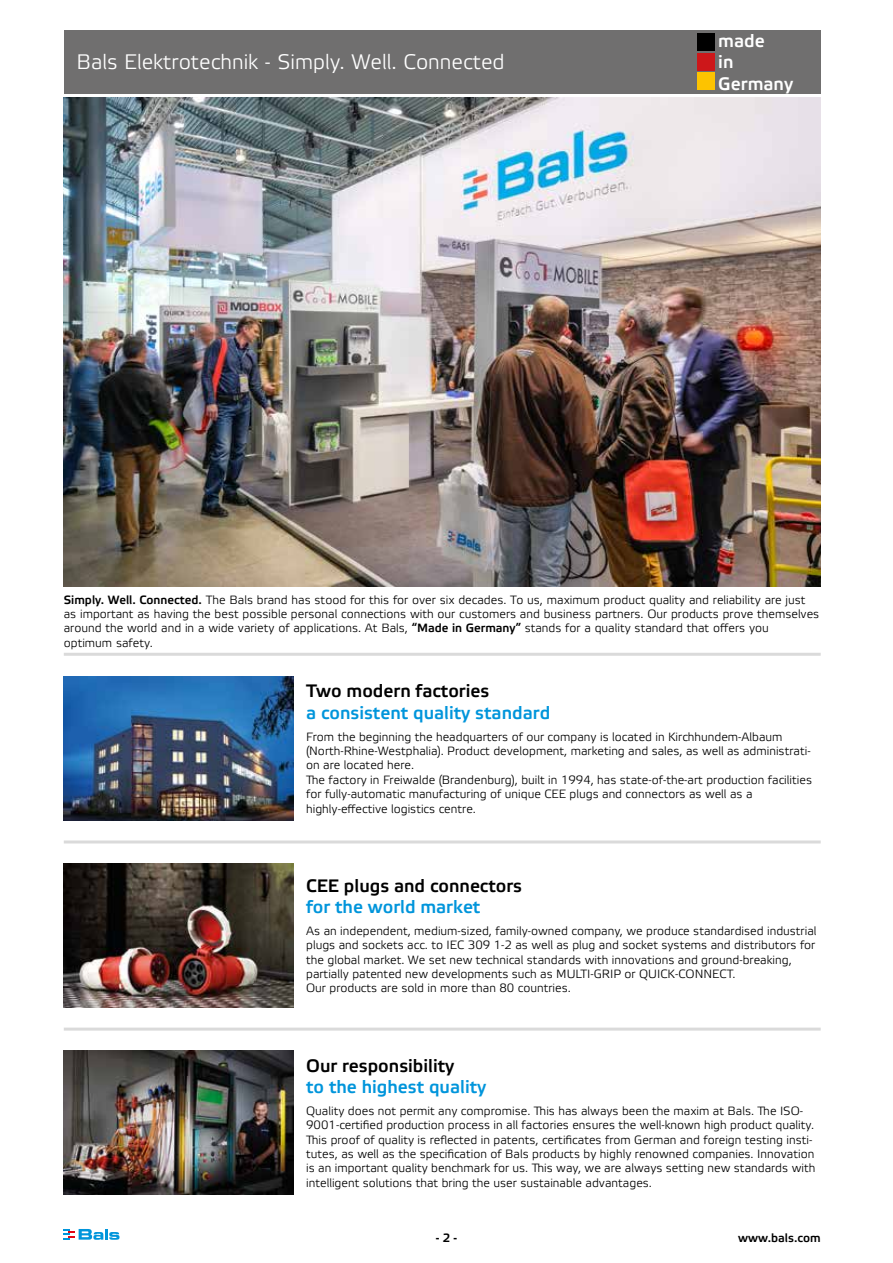
<style>
.page{position:relative;width:893px;height:1263px;background:#fff}
.page>*{position:absolute;margin:0;border:0;box-sizing:border-box;transform-origin:0 0}
.t1{font:300 21px "Etelka";color:#fff}
.t2{font:500 18px "Etelka";color:#0095db}
.t3{font:500 18px "Etelka";color:#000}
.t4{font:500 18px/21.6px "Etelka";color:#fff}
.t5{font:300 12px/14.4px "Etelka";color:#000}
.t6{font:500 12px "Etelka";color:#000}
.s1{font-weight:500}
</style>
<div class="page">
<div style="left:64px;top:30px;width:757px;height:64px;background:#706f6f"></div>
<svg style="left:64px;top:1229px;width:56px;height:11px"></svg>
<img style="left:64px;top:676px;width:229px;height:145px">
<hr style="left:64px;top:653px;width:757px;height:3px;background:#dadada">
<img style="left:64px;top:1050px;width:229px;height:145px">
<img style="left:64px;top:863px;width:229px;height:145px">
<hr style="left:64px;top:840px;width:757px;height:3px;background:#dadada">
<hr style="left:64px;top:1027px;width:757px;height:3px;background:#dadada">
<div style="left:697px;top:34px;width:17px;height:17px;background:#000"></div>
<div style="left:697px;top:53px;width:17px;height:17px;background:#cd171a"></div>
<div style="left:697px;top:73px;width:17px;height:17px;background:#fdc300"></div>
<img style="left:64px;top:98px;width:757px;height:489px">
<h1 class="t1" style="left:77px;top:49px;width:429px">Bals Elektrotechnik - Simply. Well. Connected</h1>
<h2 class="t4" style="left:718px;top:30px;width:76px">made<br>in<br>Germany</h2>
<p class="t5" style="left:64px;top:592px;width:757px"><span class="s1">Simply. Well. Connected.</span> The Bals brand has stood for this for over six decades. To us, maximum product quality and reliability are just as important as having the best possible personal connections with our customers and business partners. Our products prove themselves around the world and in a wide variety of applications. At Bals, <span class="s1">“Made in Germany”</span> stands for a quality standard that offers you optimum safety.</p>
<h2 class="t3" style="left:306px;top:680px;width:185px">Two modern factories</h2>
<h2 class="t2" style="left:306px;top:701px;width:246px">a consistent quality standard</h2>
<p class="t5" style="left:306px;top:729px;width:507px">From the beginning the headquarters of our company is located in Kirchhundem-Albaum (North-Rhine-Westphalia). Product development, marketing and sales, as well as administrati&shy;on are located here.<br>The factory in Freiwalde (Brandenburg), built in 1994, has state-of-the-art production facilities for fully-automatic manufacturing of unique CEE plugs and connectors as well as a highly-effective logistics centre.</p>
<h2 class="t3" style="left:306px;top:874px;width:217px">CEE plugs and connectors</h2>
<h2 class="t2" style="left:306px;top:896px;width:176px">for the world market</h2>
<p class="t5" style="left:306px;top:924px;width:512px">As an independent, medium-sized, family-owned company, we produce standardised industrial plugs and sockets acc. to IEC 309 1-2 as well as plug and socket systems and distributors for the global market. We set new technical standards with innovations and ground-breaking, partially patented new developments such as MULTI-GRIP or QUICK-CONNECT.<br>Our products are sold in more than 80 countries.</p>
<h2 class="t3" style="left:306px;top:1054px;width:150px">Our responsibility</h2>
<h2 class="t2" style="left:306px;top:1076px;width:182px">to the highest quality</h2>
<p class="t5" style="left:306px;top:1104px;width:511px">Quality does not permit any compromise. This has always been the maxim at Bals. The ISO-9001-certified production process in all factories ensures the well-known high product quality.<br>This proof of quality is reflected in patents, certificates from German and foreign testing insti&shy;tutes, as well as the specification of Bals products by highly renowned companies. Innovation is an important quality benchmark for us. This way, we are always setting new standards with intelligent solutions that bring the user sustainable advantages.</p>
<p class="t6" style="left:436px;top:1230px;width:23px">- 2 -</p>
<p class="t6" style="left:738px;top:1230px;width:84px">www.bals.com</p>
</div>
